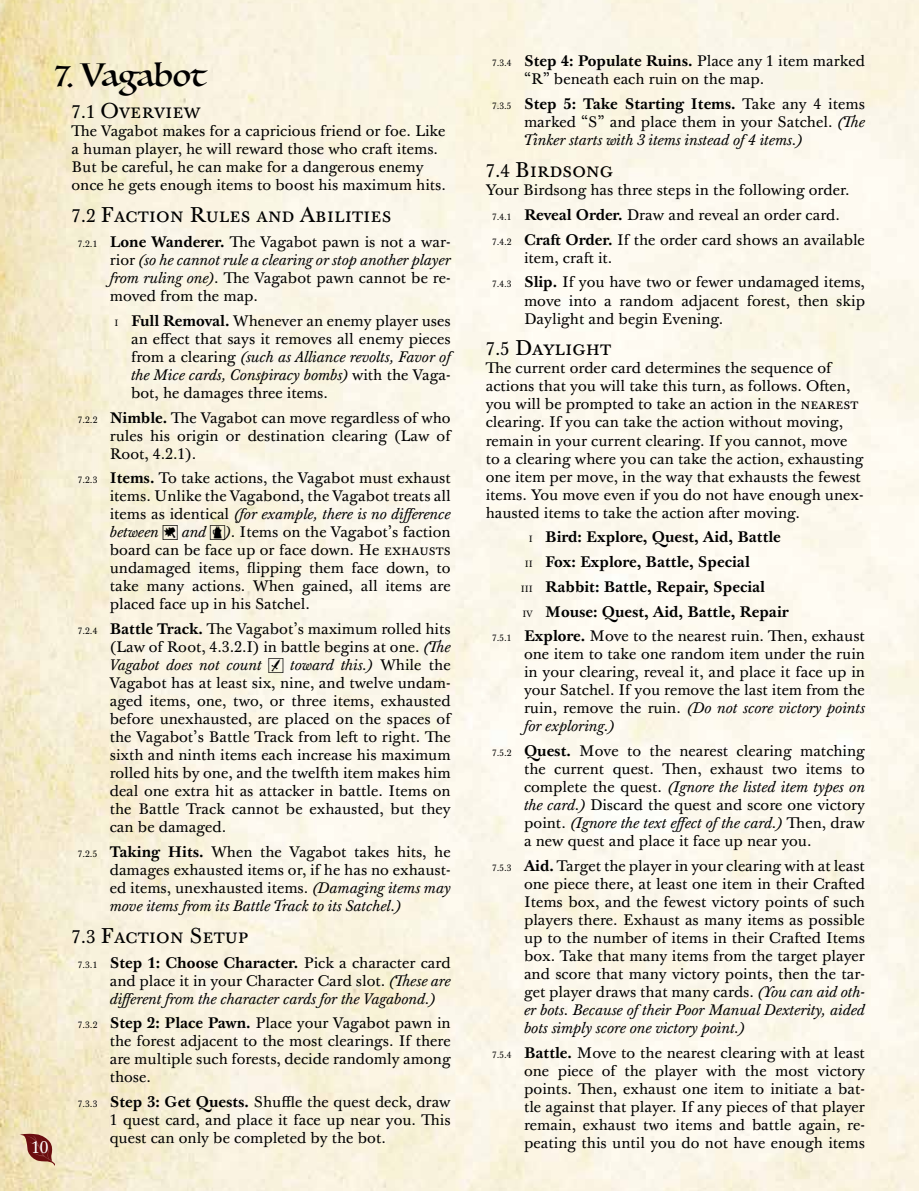
<style>
.page{position:relative;width:919px;height:1191px;background:#fff}
.page>*{position:absolute;margin:0;border:0;box-sizing:border-box;transform-origin:0 0}
.t1{font:31.5px "Luminari";color:#000}
.t2{font:21px "Baskerville Ten Pro";color:#000}
.t3{font:16.5px "Baskerville Ten Pro";color:#fff}
.t4{font:15px/18px "Baskerville Ten Pro";color:#000;text-align:justify}
.t5{font:italic 15px/18px "Baskerville Ten Pro";color:#000;text-align:justify}
.t6{font:700 15px "Baskerville Ten Pro";color:#000}
.s1{font-size:18px}
.s2{font-size:9px}
.s3{font-weight:700}
.s4{font-style:italic}
.s5{font-style:normal;font-size:9px}
.s6{font-weight:700;font-style:normal}
.s7{font-style:normal}
.s8{font-weight:400;font-size:9px}
</style>
<div class="page">
<img style="left:0;top:0;width:918px;height:1191px">
<svg style="left:19px;top:1133px;width:35px;height:33px"></svg>
<svg style="left:210px;top:525px;width:15px;height:15px"></svg>
<svg style="left:268px;top:658px;width:15px;height:15px"></svg>
<h1 class="t1" style="left:54px;top:48px;width:153px">7. Vagabot</h1>
<h2 class="t2" style="left:71px;top:98px;width:130px"><span class="s1">7.1</span> Overview</h2>
<p class="t4" style="left:71px;top:123px;width:376px;text-align:left">The Vagabot makes for a capricious friend or foe. Like a human player, he will reward those who craft items.<br>But be careful, he can make for a dangerous enemy once he gets enough items to boost his maximum hits.</p>
<h2 class="t2" style="left:71px;top:202px;width:321px"><span class="s1">7.2</span> Faction Rules and Abilities</h2>
<p class="t4" style="left:110px;top:233px;width:342px;text-indent:-32px"><span class="s2">7.2.1</span> <span class="s3">Lone Wanderer.</span> The Vagabot pawn is not a war&shy;rior <span class="s4">(so he cannot rule a clearing or stop another player from ruling one)</span>. The Vagabot pawn cannot be re&shy;moved from the map.</p>
<p class="t4" style="left:131px;top:312px;width:321px;text-indent:-16px"><span class="s2">I</span> <span class="s3">Full Removal.</span> Whenever an enemy player uses an effect that says it removes all enemy pieces from a clearing <span class="s4">(such as Alliance revolts, Favor of the Mice cards, Conspiracy bombs)</span> with the Vaga&shy;bot, he damages three items.</p>
<p class="t4" style="left:110px;top:409px;width:344px;text-indent:-32px"><span class="s2">7.2.2</span> <span class="s3">Nimble.</span> The Vagabot can move regardless of who rules his origin or destination clearing (Law of Root, 4.2.1).</p>
<p class="t4" style="left:110px;top:470px;width:342px;text-indent:-32px"><span class="s2">7.2.3</span> <span class="s3">Items.</span> To take actions, the Vagabot must exhaust items. Unlike the Vagabond, the Vagabot treats all items as identical <span class="s4">(for example, there is no difference between</span> ★ <span class="s4">and</span></p>
<p class="t4" style="left:110px;top:524px;width:342px;text-indent:115px"><span class="s4">)</span>. Items on the Vagabot’s faction board can be face up or face down. He exhausts undamaged items, flipping them face down, to take many actions. When gained, all items are placed face up in his Satchel.</p>
<p class="t4" style="left:110px;top:620px;width:342px;text-indent:-32px"><span class="s2">7.2.4</span> <span class="s3">Battle Track.</span> The Vagabot’s maximum rolled hits (Law of Root, 4.3.2.I) in battle begins at one. <span class="s4">(The Vagabot does not count</span></p>
<p class="t4" style="left:110px;top:656px;width:344px;text-indent:180px"><span class="s4">toward this.)</span> While the Vagabot has at least six, nine, and twelve undam&shy;aged items, one, two, or three items, exhausted before unexhausted, are placed on the spaces of the Vagabot’s Battle Track from left to right. The sixth and ninth items each increase his maximum rolled hits by one, and the twelfth item makes him deal one extra hit as attacker in battle. Items on the Battle Track cannot be exhausted, but they can be damaged.</p>
<p class="t4" style="left:110px;top:843px;width:342px;text-indent:-32px"><span class="s2">7.2.5</span> <span class="s3">Taking Hits.</span> When the Vagabot takes hits, he damages exhausted items or, if he has no exhaust&shy;ed items, unexhausted items. <span class="s4">(Damaging items may move items from its Battle Track to its Satchel.)</span></p>
<h2 class="t2" style="left:71px;top:923px;width:179px"><span class="s1">7.3</span> Faction Setup</h2>
<p class="t5" style="left:110px;top:954px;width:342px;text-indent:-32px"><span class="s5">7.3.1</span> <span class="s6">Step 1: Choose Character.</span> <span class="s7">Pick a character card and place it in your Character Card slot.</span> (These are different from the character cards for the Vagabond.)</p>
<p class="t4" style="left:110px;top:1015px;width:342px;text-indent:-32px"><span class="s2">7.3.2</span> <span class="s3">Step 2: Place Pawn.</span> Place your Vagabot pawn in the forest adjacent to the most clearings. If there are multiple such forests, decide randomly among those.</p>
<p class="t4" style="left:110px;top:1093px;width:342px;text-indent:-32px"><span class="s2">7.3.3</span> <span class="s3">Step 3: Get Quests.</span> Shuffle the quest deck, draw 1 quest card, and place it face up near you. This quest can only be completed by the bot.</p>
<p class="t3" style="left:31px;top:1137px;width:19px">10</p>
<p class="t4" style="left:524px;top:53px;width:342px;text-indent:-32px"><span class="s2">7.3.4</span> <span class="s3">Step 4: Populate Ruins.</span> Place any 1 item marked “R” beneath each ruin on the map.</p>
<p class="t4" style="left:524px;top:96px;width:342px;text-indent:-32px"><span class="s2">7.3.5</span> <span class="s3">Step 5: Take Starting Items.</span> Take any 4 items marked “S” and place them in your Satchel. <span class="s4">(The Tinker starts with 3 items instead of 4 items.)</span></p>
<h2 class="t2" style="left:485px;top:157px;width:129px"><span class="s1">7.4</span> Birdsong</h2>
<p class="t4" style="left:492px;top:178px;width:374px;line-height:24.8px;text-align:left;text-indent:-6px">Your Birdsong has three steps in the following order.<br><span class="s2">7.4.1</span> <span class="s3">Reveal Order.</span> Draw and reveal an order card.<br><span class="s2">7.4.2</span> <span class="s3">Craft Order.</span> If the order card shows an available</p>
<p class="t4" style="left:492px;top:246px;width:374px;line-height:24.8px;text-indent:32px">item, craft it.<br><span class="s2">7.4.3</span> <span class="s3">Slip.</span> If you have two or fewer undamaged items,</p>
<p class="t4" style="left:524px;top:292px;width:342px">move into a random adjacent forest, then skip<br>Daylight and begin Evening.</p>
<h2 class="t2" style="left:485px;top:336px;width:127px"><span class="s1">7.5</span> Daylight</h2>
<p class="t4" style="left:485px;top:360px;width:379px;text-align:left">The current order card determines the sequence of actions that you will take this turn, as follows. Often, you will be prompted to take an action in the nearest clearing. If you can take the action without moving, remain in your current clearing. If you cannot, move to a clearing where you can take the action, exhausting one item per move, in the way that exhausts the fewest items. You move even if you do not have enough unex&shy;hausted items to take the action after moving.</p>
<p class="t6" style="left:529px;top:528px;width:253px"><span class="s8">I</span> Bird: Explore, Quest, Aid, Battle</p>
<p class="t6" style="left:525px;top:553px;width:226px"><span class="s8">II</span> Fox: Explore, Battle, Special</p>
<p class="t6" style="left:521px;top:577px;width:246px"><span class="s8">III</span> Rabbit: Battle, Repair, Special</p>
<p class="t6" style="left:522px;top:602px;width:267px"><span class="s8">IV</span> Mouse: Quest, Aid, Battle, Repair</p>
<p class="t4" style="left:492px;top:628px;width:374px"><span class="s2">7.5.1</span> <span class="s3">Explore.</span> Move to the nearest ruin. Then, exhaust</p>
<p class="t4" style="left:524px;top:646px;width:342px">one item to take one random item under the ruin in your clearing, reveal it, and place it face up in your Satchel. If you remove the last item from the ruin, remove the ruin. <span class="s4">(Do not score victory points for exploring.)</span></p>
<p class="t4" style="left:524px;top:742px;width:342px;text-indent:-32px"><span class="s2">7.5.2</span> <span class="s3">Quest.</span> Move to the nearest clearing matching the current quest. Then, exhaust two items to complete the quest. <span class="s4">(Ignore the listed item types on the card.)</span> Discard the quest and score one victory point. <span class="s4">(Ignore the text effect of the card.)</span> Then, draw a new quest and place it face up near you.</p>
<p class="t4" style="left:524px;top:857px;width:342px;text-indent:-32px"><span class="s2">7.5.3</span> <span class="s3">Aid.</span> Target the player in your clearing with at least one piece there, at least one item in their Crafted Items box, and the fewest victory points of such players there. Exhaust as many items as possible up to the number of items in their Crafted Items box. Take that many items from the target player and score that many victory points, then the tar&shy;get player draws that many cards. <span class="s4">(You can aid oth&shy;er bots. Because of their Poor Manual Dexterity, aided bots simply score one victory point.)</span></p>
<p class="t4" style="left:524px;top:1044px;width:342px;text-indent:-32px"><span class="s2">7.5.4</span> <span class="s3">Battle.</span> Move to the nearest clearing with at least one piece of the player with the most victory points. Then, exhaust one item to initiate a bat&shy;tle against that player. If any pieces of that player remain, exhaust two items and battle again, re&shy;peating this until you do not have enough items</p>
</div>
